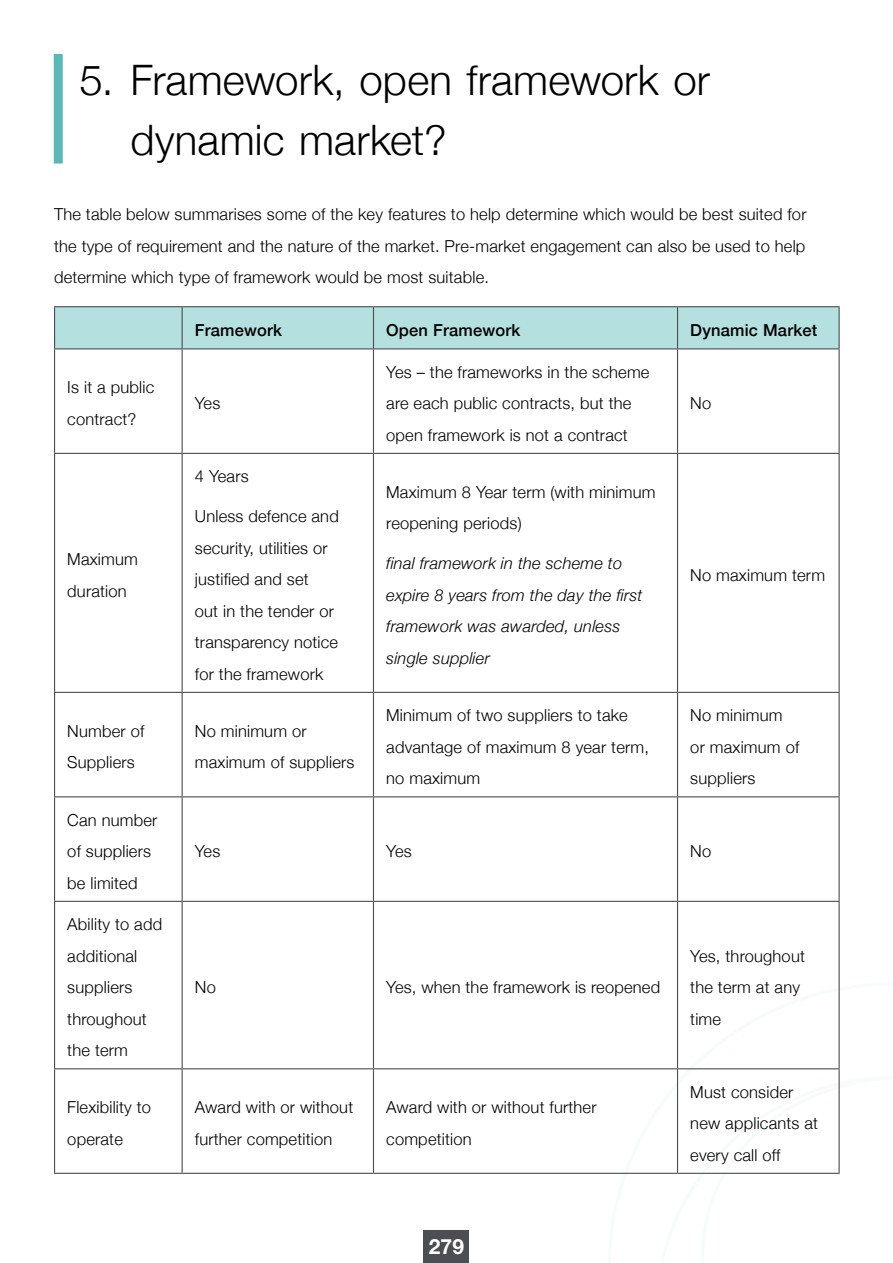
<style>
.page{position:relative;width:893px;height:1263px;background:#fff}
.page>*{position:absolute;margin:0;border:0;box-sizing:border-box;transform-origin:0 0}
.H2_Numbered{font:300 42px/60px "Helvetica Neue";letter-spacing:.005em;color:#000}
.t1{font:700 21px "Helvetica Neue LT Pro";color:#fff}
.Table_text_RL{font:300 16.5px/31.5px "Helvetica Neue";letter-spacing:.01em;color:#000}
.Body_Copy_greps{font:300 16.5px/31.5px "Helvetica Neue";letter-spacing:.01em;color:#000;text-align:justify}
.Table_text_RL-2{font:italic 300 16.5px/31.5px "Helvetica Neue";letter-spacing:.01em;color:#000}
.Table_Head{font:500 16.5px "Helvetica Neue";letter-spacing:.01em;color:#000}
</style>
<div class="page">
<svg style="left:606px;top:981px;width:232px;height:192px"></svg>
<div style="left:54px;top:54px;width:9px;height:110px;background:#57bab8"></div>
<div style="left:55px;top:307px;width:783px;height:41px;background:#b4e0df"></div>
<hr style="left:182px;top:307px;width:1px;height:41px;background:#4d4e53">
<hr style="left:373px;top:307px;width:1px;height:41px;background:#4d4e53">
<hr style="left:677px;top:307px;width:1px;height:41px;background:#4d4e53">
<hr style="left:182px;top:349px;width:1px;height:104px;background:#4d4e53">
<hr style="left:373px;top:349px;width:1px;height:104px;background:#4d4e53">
<hr style="left:677px;top:349px;width:1px;height:104px;background:#4d4e53">
<hr style="left:54px;top:453px;width:128px;height:1px;background:#4d4e53">
<hr style="left:182px;top:453px;width:191px;height:1px;background:#4d4e53">
<hr style="left:182px;top:454px;width:1px;height:238px;background:#4d4e53">
<hr style="left:373px;top:453px;width:304px;height:1px;background:#4d4e53">
<hr style="left:373px;top:454px;width:1px;height:238px;background:#4d4e53">
<hr style="left:677px;top:453px;width:163px;height:1px;background:#4d4e53">
<hr style="left:677px;top:454px;width:1px;height:238px;background:#4d4e53">
<hr style="left:54px;top:692px;width:128px;height:1px;background:#4d4e53">
<hr style="left:182px;top:692px;width:191px;height:1px;background:#4d4e53">
<hr style="left:182px;top:693px;width:1px;height:103px;background:#4d4e53">
<hr style="left:373px;top:692px;width:304px;height:1px;background:#4d4e53">
<hr style="left:373px;top:693px;width:1px;height:103px;background:#4d4e53">
<hr style="left:677px;top:692px;width:163px;height:1px;background:#4d4e53">
<hr style="left:677px;top:693px;width:1px;height:103px;background:#4d4e53">
<hr style="left:54px;top:796px;width:128px;height:1px;background:#4d4e53">
<hr style="left:182px;top:796px;width:191px;height:1px;background:#4d4e53">
<hr style="left:182px;top:797px;width:1px;height:104px;background:#4d4e53">
<hr style="left:373px;top:796px;width:304px;height:1px;background:#4d4e53">
<hr style="left:373px;top:797px;width:1px;height:104px;background:#4d4e53">
<hr style="left:677px;top:796px;width:163px;height:1px;background:#4d4e53">
<hr style="left:677px;top:797px;width:1px;height:104px;background:#4d4e53">
<hr style="left:54px;top:901px;width:128px;height:1px;background:#4d4e53">
<hr style="left:182px;top:901px;width:191px;height:1px;background:#4d4e53">
<hr style="left:182px;top:902px;width:1px;height:166px;background:#4d4e53">
<hr style="left:373px;top:901px;width:304px;height:1px;background:#4d4e53">
<hr style="left:373px;top:902px;width:1px;height:166px;background:#4d4e53">
<hr style="left:677px;top:901px;width:163px;height:1px;background:#4d4e53">
<hr style="left:677px;top:902px;width:1px;height:166px;background:#4d4e53">
<hr style="left:54px;top:1068px;width:128px;height:1px;background:#4d4e53">
<hr style="left:182px;top:1068px;width:191px;height:1px;background:#4d4e53">
<hr style="left:182px;top:1069px;width:1px;height:104px;background:#4d4e53">
<hr style="left:373px;top:1068px;width:304px;height:1px;background:#4d4e53">
<hr style="left:373px;top:1069px;width:1px;height:104px;background:#4d4e53">
<hr style="left:677px;top:1068px;width:163px;height:1px;background:#4d4e53">
<hr style="left:677px;top:1069px;width:1px;height:104px;background:#4d4e53">
<hr style="left:54px;top:349px;width:1px;height:104px;background:#4d4e53">
<hr style="left:838px;top:349px;width:2px;height:104px;background:#4d4e53">
<hr style="left:54px;top:454px;width:1px;height:238px;background:#4d4e53">
<hr style="left:838px;top:454px;width:2px;height:238px;background:#4d4e53">
<hr style="left:54px;top:693px;width:1px;height:103px;background:#4d4e53">
<hr style="left:838px;top:693px;width:2px;height:103px;background:#4d4e53">
<hr style="left:54px;top:797px;width:1px;height:104px;background:#4d4e53">
<hr style="left:838px;top:797px;width:2px;height:104px;background:#4d4e53">
<hr style="left:54px;top:902px;width:1px;height:166px;background:#4d4e53">
<hr style="left:838px;top:902px;width:2px;height:166px;background:#4d4e53">
<hr style="left:54px;top:1069px;width:1px;height:104px;background:#4d4e53">
<hr style="left:838px;top:1069px;width:2px;height:104px;background:#4d4e53">
<hr style="left:54px;top:1173px;width:128px;height:1px;background:#4d4e53">
<hr style="left:182px;top:1173px;width:191px;height:1px;background:#4d4e53">
<hr style="left:373px;top:1173px;width:304px;height:1px;background:#4d4e53">
<hr style="left:677px;top:1173px;width:163px;height:1px;background:#4d4e53">
<hr style="left:54px;top:306px;width:128px;height:1px;background:#4d4e53">
<hr style="left:54px;top:307px;width:1px;height:41px;background:#4d4e53">
<hr style="left:182px;top:306px;width:191px;height:1px;background:#4d4e53">
<hr style="left:373px;top:306px;width:304px;height:1px;background:#4d4e53">
<hr style="left:677px;top:306px;width:163px;height:1px;background:#4d4e53">
<hr style="left:838px;top:307px;width:2px;height:41px;background:#4d4e53">
<hr style="left:54px;top:348px;width:128px;height:1px;background:#4d4e53">
<hr style="left:182px;top:348px;width:191px;height:1px;background:#4d4e53">
<hr style="left:373px;top:348px;width:304px;height:1px;background:#4d4e53">
<hr style="left:677px;top:348px;width:163px;height:1px;background:#4d4e53">
<div style="left:424px;top:1230px;width:45px;height:33px;background:#4d4e53"></div>
<h2 class="H2_Numbered" style="left:131px;top:47px;width:581px;text-indent:-51px">5. Framework, open framework or dynamic market?</h2>
<p class="Body_Copy_greps" style="left:54px;top:197px;width:754px">The table below summarises some of the key features to help determine which would be best suited for the type of requirement and the nature of the market. Pre-market engagement can also be used to help determine which type of framework would be most suitable.</p>
<p class="Table_Head" style="left:195px;top:316px;width:89px">Framework</p>
<p class="Table_Head" style="left:386px;top:316px;width:136px">Open Framework</p>
<p class="Table_Head" style="left:690px;top:316px;width:128px">Dynamic Market</p>
<p class="Table_text_RL" style="left:67px;top:370px;width:88px">Is it a public contract?</p>
<p class="Table_text_RL" style="left:67px;top:542px;width:72px">Maximum duration</p>
<p class="Table_text_RL" style="left:195px;top:386px;width:27px">Yes</p>
<p class="Table_text_RL" style="left:195px;top:459px;width:55px">4 Years</p>
<p class="Table_text_RL" style="left:195px;top:499px;width:145px">Unless defence and security, utilities or justified and set<br>out in the tender or transparency notice for the framework</p>
<p class="Table_text_RL" style="left:67px;top:714px;width:79px">Number of<br>Suppliers</p>
<p class="Table_text_RL" style="left:195px;top:714px;width:161px">No minimum or maximum of suppliers</p>
<p class="Table_text_RL" style="left:386px;top:355px;width:265px">Yes – the frameworks in the scheme are each public contracts, but the open framework is not a contract</p>
<p class="Table_text_RL" style="left:690px;top:386px;width:22px">No</p>
<p class="Table_text_RL" style="left:386px;top:475px;width:271px">Maximum 8 Year term (with minimum reopening periods)</p>
<p class="Table_text_RL-2" style="left:386px;top:547px;width:258px">final framework in the scheme to expire 8 years from the day the first framework was awarded, unless single supplier</p>
<p class="Table_text_RL" style="left:690px;top:558px;width:136px">No maximum term</p>
<p class="Table_text_RL" style="left:386px;top:698px;width:264px">Minimum of two suppliers to take advantage of maximum 8 year term, no maximum</p>
<p class="Table_text_RL" style="left:690px;top:698px;width:111px">No minimum or maximum of suppliers</p>
<p class="Table_text_RL" style="left:67px;top:803px;width:92px">Can number of suppliers be limited</p>
<p class="Table_text_RL" style="left:67px;top:907px;width:96px">Ability to add additional suppliers throughout the term</p>
<p class="Table_text_RL" style="left:195px;top:834px;width:27px">Yes</p>
<p class="Table_text_RL" style="left:386px;top:834px;width:27px">Yes</p>
<p class="Table_text_RL" style="left:690px;top:834px;width:22px">No</p>
<p class="Table_text_RL" style="left:195px;top:970px;width:22px">No</p>
<p class="Table_text_RL" style="left:386px;top:970px;width:275px">Yes, when the framework is reopened</p>
<p class="Table_text_RL" style="left:690px;top:939px;width:116px">Yes, throughout the term at any time</p>
<p class="Table_text_RL" style="left:67px;top:1090px;width:85px">Flexibility to operate</p>
<p class="Table_text_RL" style="left:195px;top:1090px;width:160px">Award with or without further competition</p>
<p class="Table_text_RL" style="left:386px;top:1090px;width:212px">Award with or without further competition</p>
<p class="t1" style="left:429px;top:1233px;width:37px">279</p>
<p class="Table_text_RL" style="left:690px;top:1075px;width:129px">Must consider new applicants at every call off</p>
</div>
